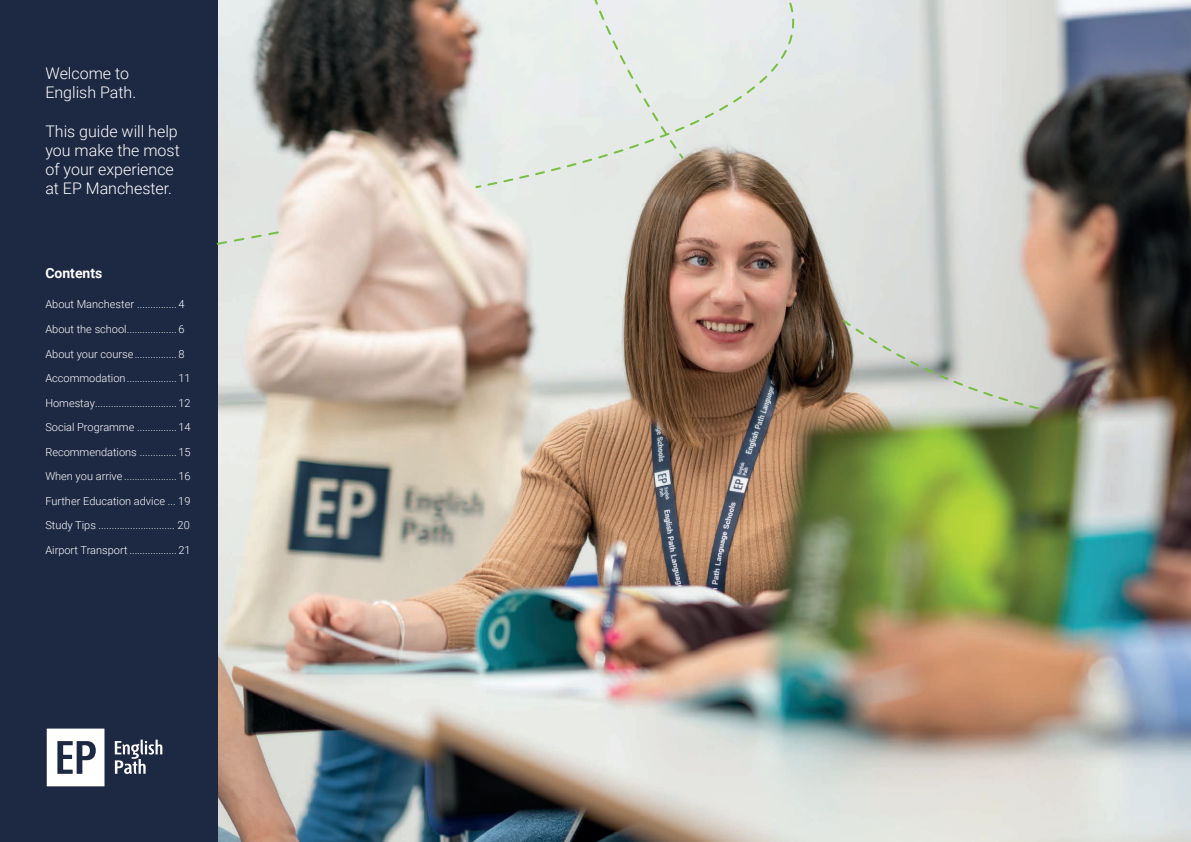
<style>
.page{position:relative;width:1191px;height:842px;background:#fff}
.page>*{position:absolute;margin:0;border:0;box-sizing:border-box;transform-origin:0 0}
.t1{font:300 16px/19.2px "Roboto";color:#fff}
.t2{font:700 14px "Roboto";color:#fff}
.t3{font:300 11px "Roboto";color:#fff}
</style>
<div class="page">
<img style="left:218px;top:0;width:973px;height:842px">
<div style="left:0;top:0;width:218px;height:842px;background:#1d2843"></div>
<svg style="left:115px;top:740px;width:47px;height:34px"></svg>
<svg style="left:47px;top:729px;width:57px;height:57px"></svg>
<div style="left:771px;top:0;width:97px;height:187px;background:#e2e6e3"></div>
<svg style="left:474px;top:0;width:297px;height:189px;background:#dfe2de"></svg>
<svg style="left:840px;top:318px;width:200px;height:93px;background:#c9cac3"></svg>
<svg style="left:216px;top:230px;width:64px;height:16px"></svg>
<h1 class="t1" style="left:45px;top:63px;width:92px">Welcome to<br>English Path.</h1>
<h1 class="t1" style="left:45px;top:121px;width:136px">This guide will help you make the most of your experience at EP Manchester.</h1>
<p class="t2" style="left:45px;top:264px;width:58px">Contents</p>
<p class="t3" style="left:45px;top:297px;width:141px">About Manchester ...............4</p>
<p class="t3" style="left:45px;top:321px;width:141px">About the school...................6</p>
<p class="t3" style="left:45px;top:346px;width:141px">About your course................8</p>
<p class="t3" style="left:45px;top:370px;width:147px">Accommodation................... 11</p>
<p class="t3" style="left:45px;top:395px;width:147px">Homestay............................... 12</p>
<p class="t3" style="left:45px;top:419px;width:147px">Social Programme ............... 14</p>
<p class="t3" style="left:45px;top:444px;width:147px">Recommendations .............. 15</p>
<p class="t3" style="left:45px;top:469px;width:147px">When you arrive .................... 16</p>
<p class="t3" style="left:45px;top:493px;width:147px">Further Education advice ... 19</p>
<p class="t3" style="left:45px;top:518px;width:146px">Study Tips ............................. 20</p>
<p class="t3" style="left:45px;top:542px;width:147px">Airport Transport .................. 21</p>
</div>
